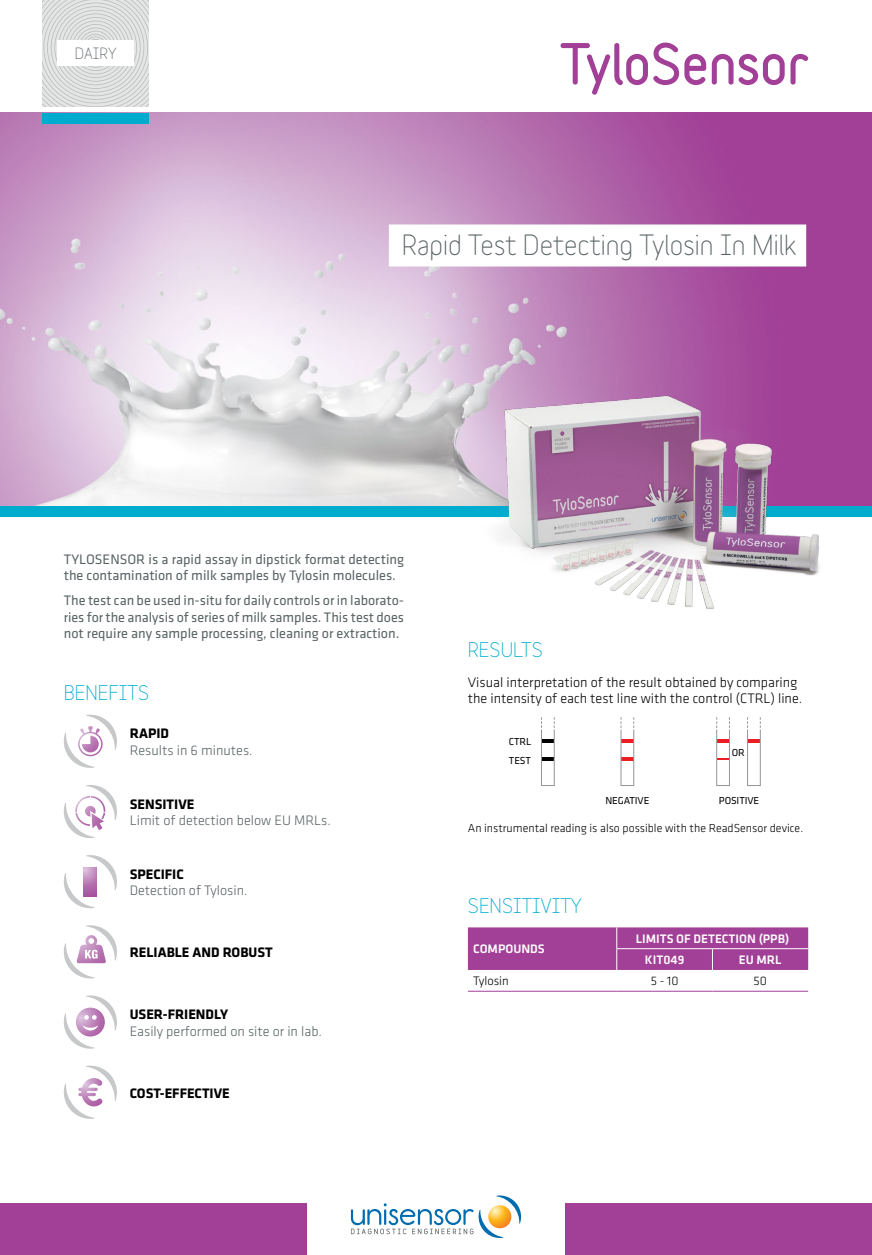
<style>
.page{position:relative;width:872px;height:1255px;background:#fff}
.page>*{position:absolute;margin:0;border:0;box-sizing:border-box;transform-origin:0 0}
.t1{font:27px "Variable";color:#5a6365}
.t2{font:19.5px "Variable";color:#00accd}
.t3{font:15px "Variable";color:#5a6365}
.t4{font:14.25px/16.5px "Klavika Basic";color:#5a6365}
.t5{font:300 14.25px/16.5px "Klavika Basic";color:#000}
.t6{font:300 14.25px "Klavika Basic";color:#5a6365}
.t7{font:700 14.25px "Klavika Basic";color:#000}
.t8{font:500 12.75px/21.3px "Klavika Basic";color:#fff}
.t9{font:300 12.75px "Klavika Basic";color:#000}
.t10{font:300 12px "Klavika Basic";color:#000}
.t11{font:10.5px/18px "Klavika Basic";letter-spacing:-.01em;color:#000}
</style>
<div class="page">
<img style="left:0;top:113px;width:872px;height:393px">
<div style="left:43px;top:113px;width:106px;height:10px;background:#00accd"></div>
<div style="left:0;top:506px;width:872px;height:11px;background:#00accd"></div>
<div style="left:0;top:1203px;width:306px;height:51px;background:#a23f97"></div>
<div style="left:566px;top:1203px;width:306px;height:51px;background:#a23f97"></div>
<svg style="left:351px;top:1195px;width:171px;height:42px"></svg>
<img style="left:459px;top:383px;width:383px;height:226px">
<svg style="left:43px;top:0;width:106px;height:106px;background:#dadcdb"></svg>
<div style="left:57px;top:40px;width:77px;height:26px;background:#fff"></div>
<svg style="left:543px;top:739px;width:9px;height:3px"></svg>
<svg style="left:543px;top:757px;width:9px;height:3px"></svg>
<div style="left:541px;top:729px;width:13px;height:57px;border:1px solid #939598"></div>
<svg style="left:622px;top:739px;width:10px;height:3px"></svg>
<svg style="left:622px;top:757px;width:10px;height:3px"></svg>
<div style="left:620px;top:729px;width:14px;height:57px;border:1px solid #939598"></div>
<svg style="left:718px;top:739px;width:10px;height:3px"></svg>
<svg style="left:749px;top:739px;width:9px;height:3px"></svg>
<div style="left:716px;top:729px;width:14px;height:57px;border:1px solid #939598"></div>
<div style="left:747px;top:729px;width:13px;height:57px;border:1px solid #939598"></div>
<div style="left:389px;top:224px;width:417px;height:42px;background:#fff"></div>
<svg style="left:63px;top:995px;width:54px;height:53px"></svg>
<svg style="left:63px;top:714px;width:54px;height:54px"></svg>
<svg style="left:63px;top:785px;width:54px;height:53px"></svg>
<svg style="left:63px;top:925px;width:54px;height:53px"></svg>
<svg style="left:63px;top:1065px;width:54px;height:53px"></svg>
<svg style="left:63px;top:855px;width:54px;height:53px"></svg>
<div style="left:468px;top:927px;width:340px;height:42px;background:#a23f97"></div>
<hr style="left:468px;top:990px;width:149px;height:1px;background:#a23f97">
<hr style="left:617px;top:990px;width:95px;height:1px;background:#a23f97">
<hr style="left:712px;top:990px;width:96px;height:1px;background:#a23f97">
<svg style="left:560px;top:43px;width:146px;height:52px"></svg>
<svg style="left:712px;top:54px;width:72px;height:31px"></svg>
<svg style="left:790px;top:54px;width:18px;height:31px"></svg>
<p class="t3" style="left:75px;top:44px;width:43px">DAIRY</p>
<h1 class="t1" style="left:402px;top:228px;width:396px">Rapid Test Detecting Tylosin In Milk</h1>
<p class="t4" style="left:64px;top:550px;width:342px">TYLOSENSOR is a rapid assay in dipstick format detecting the contamination of milk samples by Tylosin molecules.</p>
<p class="t4" style="left:64px;top:592px;width:342px;text-align:justify">The test can be used in-situ for daily controls or in laborato&shy;ries for the analysis of series of milk samples. This test does not require any sample processing, cleaning or extraction.</p>
<h2 class="t2" style="left:64px;top:680px;width:87px">BENEFITS</h2>
<p class="t7" style="left:130px;top:723px;width:41px">RAPID</p>
<p class="t6" style="left:130px;top:741px;width:124px">Results in 6 minutes.</p>
<p class="t7" style="left:130px;top:793px;width:66px">SENSITIVE</p>
<p class="t6" style="left:130px;top:811px;width:203px">Limit of detection below EU MRLs.</p>
<p class="t7" style="left:130px;top:863px;width:56px">SPECIFIC</p>
<p class="t6" style="left:130px;top:882px;width:119px">Detection of Tylosin.</p>
<p class="t7" style="left:130px;top:942px;width:144px">RELIABLE AND ROBUST</p>
<p class="t7" style="left:130px;top:1004px;width:100px">USER-FRIENDLY</p>
<p class="t6" style="left:130px;top:1022px;width:194px">Easily performed on site or in lab.</p>
<p class="t7" style="left:130px;top:1082px;width:101px">COST-EFFECTIVE</p>
<h2 class="t2" style="left:468px;top:638px;width:76px">RESULTS</h2>
<p class="t5" style="left:468px;top:673px;width:336px">Visual interpretation of the result obtained by comparing the intensity of each test line with the control (CTRL) line.</p>
<p class="t11" style="left:509px;top:732px;width:24px">CTRL<br>TEST</p>
<p class="t11" style="left:605px;top:791px;width:46px">NEGATIVE</p>
<p class="t11" style="left:719px;top:791px;width:42px">POSITIVE</p>
<p class="t11" style="left:732px;top:742px;width:15px">OR</p>
<p class="t10" style="left:468px;top:821px;width:337px">An instrumental reading is also possible with the ReadSensor device.</p>
<h2 class="t2" style="left:468px;top:893px;width:115px">SENSITIVITY</h2>
<p class="t8" style="left:473px;top:938px;width:73px">COMPOUNDS</p>
<p class="t8" style="left:645px;top:927px;width:146px;text-indent:-9px">LIMITS OF DETECTION (PPB)<br>KIT049</p>
<p class="t8" style="left:739px;top:948px;width:44px">EU MRL</p>
<p class="t9" style="left:473px;top:973px;width:37px">Tylosin</p>
<p class="t9" style="left:650px;top:973px;width:29px">5 - 10</p>
<p class="t9" style="left:753px;top:973px;width:15px">50</p>
</div>
